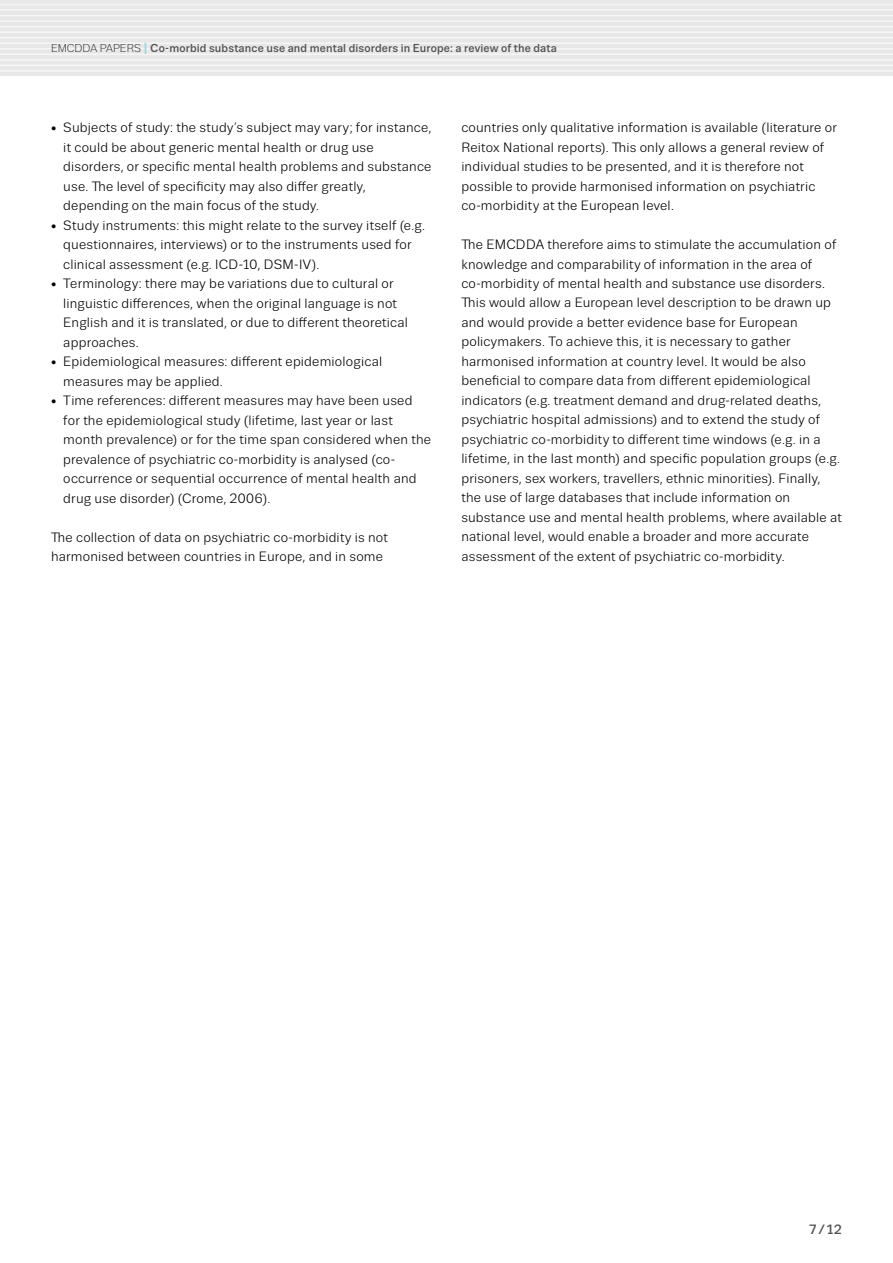
<style>
.page{position:relative;width:893px;height:1263px;background:#fff}
.page>*{position:absolute;margin:0;border:0;box-sizing:border-box;transform-origin:0 0}
.TEXT_Regular_9_13{font:13.5px/19.5px "Trivia Sans";letter-spacing:.015em;color:#000}
.t1{font:500 13.5px "Trivia Sans";color:#535353}
.t2{font:500 11.55px "Trivia Sans";letter-spacing:.01em;color:#535353}
.s1{font-weight:300;font-size:11.25px;color:#000}
.s2{font-size:16.2px;color:#9bd1df}
</style>
<div class="page">
<div style="left:0;top:0;width:893px;height:76px;background:#e7e7e7"></div>
<hr style="left:0;top:4px;width:893px;height:1px;background:#f6f6f6">
<hr style="left:0;top:9px;width:893px;height:2px;background:#f6f6f6">
<hr style="left:0;top:15px;width:893px;height:1px;background:#f6f6f6">
<hr style="left:0;top:20px;width:893px;height:2px;background:#f6f6f6">
<hr style="left:0;top:26px;width:893px;height:1px;background:#f6f6f6">
<hr style="left:0;top:31px;width:893px;height:2px;background:#f6f6f6">
<hr style="left:0;top:37px;width:893px;height:1px;background:#f6f6f6">
<hr style="left:0;top:43px;width:893px;height:1px;background:#f6f6f6">
<hr style="left:0;top:48px;width:893px;height:2px;background:#f6f6f6">
<hr style="left:0;top:54px;width:893px;height:1px;background:#f6f6f6">
<hr style="left:0;top:59px;width:893px;height:2px;background:#f6f6f6">
<hr style="left:0;top:65px;width:893px;height:1px;background:#f6f6f6">
<hr style="left:0;top:70px;width:893px;height:2px;background:#f6f6f6">
<p class="t2" style="left:51px;top:42px;width:507px"><span class="s1">EMCDDA PAPERS</span> <span class="s2">I</span> Co-morbid substance use and mental disorders in Europe: a review of the data</p>
<p class="TEXT_Regular_9_13" style="left:63px;top:118px;width:370px;text-indent:-12px">• Subjects of study: the study’s subject may vary; for instance, it could be about generic mental health or drug use disorders, or specific mental health problems and substance use. The level of specificity may also differ greatly, depending on the main focus of the study.</p>
<p class="TEXT_Regular_9_13" style="left:63px;top:215px;width:363px;text-indent:-12px">• Study instruments: this might relate to the survey itself (e.g. questionnaires, interviews) or to the instruments used for clinical assessment (e.g. ICD-10, DSM-IV).</p>
<p class="TEXT_Regular_9_13" style="left:63px;top:274px;width:346px;text-indent:-12px">• Terminology: there may be variations due to cultural or linguistic differences, when the original language is not English and it is translated, or due to different theoretical approaches.</p>
<p class="TEXT_Regular_9_13" style="left:63px;top:352px;width:320px;text-indent:-12px">• Epidemiological measures: different epidemiological measures may be applied.</p>
<p class="TEXT_Regular_9_13" style="left:63px;top:391px;width:369px;text-indent:-12px">• Time references: different measures may have been used for the epidemiological study (lifetime, last year or last month prevalence) or for the time span considered when the prevalence of psychiatric co-morbidity is analysed (co&shy;occurrence or sequential occurrence of mental health and drug use disorder) (Crome, 2006).</p>
<p class="TEXT_Regular_9_13" style="left:51px;top:527px;width:338px">The collection of data on psychiatric co-morbidity is not harmonised between countries in Europe, and in some</p>
<p class="TEXT_Regular_9_13" style="left:461px;top:118px;width:377px">countries only qualitative information is available (literature or Reitox National reports). This only allows a general review of individual studies to be presented, and it is therefore not possible to provide harmonised information on psychiatric co-morbidity at the European level.</p>
<p class="TEXT_Regular_9_13" style="left:461px;top:235px;width:382px">The EMCDDA therefore aims to stimulate the accumulation of knowledge and comparability of information in the area of co-morbidity of mental health and substance use disorders.<br>This would allow a European level description to be drawn up and would provide a better evidence base for European policymakers. To achieve this, it is necessary to gather harmonised information at country level. It would be also beneficial to compare data from different epidemiological indicators (e.g. treatment demand and drug-related deaths, psychiatric hospital admissions) and to extend the study of psychiatric co-morbidity to different time windows (e.g. in a lifetime, in the last month) and specific population groups (e.g. prisoners, sex workers, travellers, ethnic minorities). Finally, the use of large databases that include information on substance use and mental health problems, where available at national level, would enable a broader and more accurate assessment of the extent of psychiatric co-morbidity.</p>
<p class="t1" style="left:809px;top:1222px;width:35px">7/12</p>
</div>
